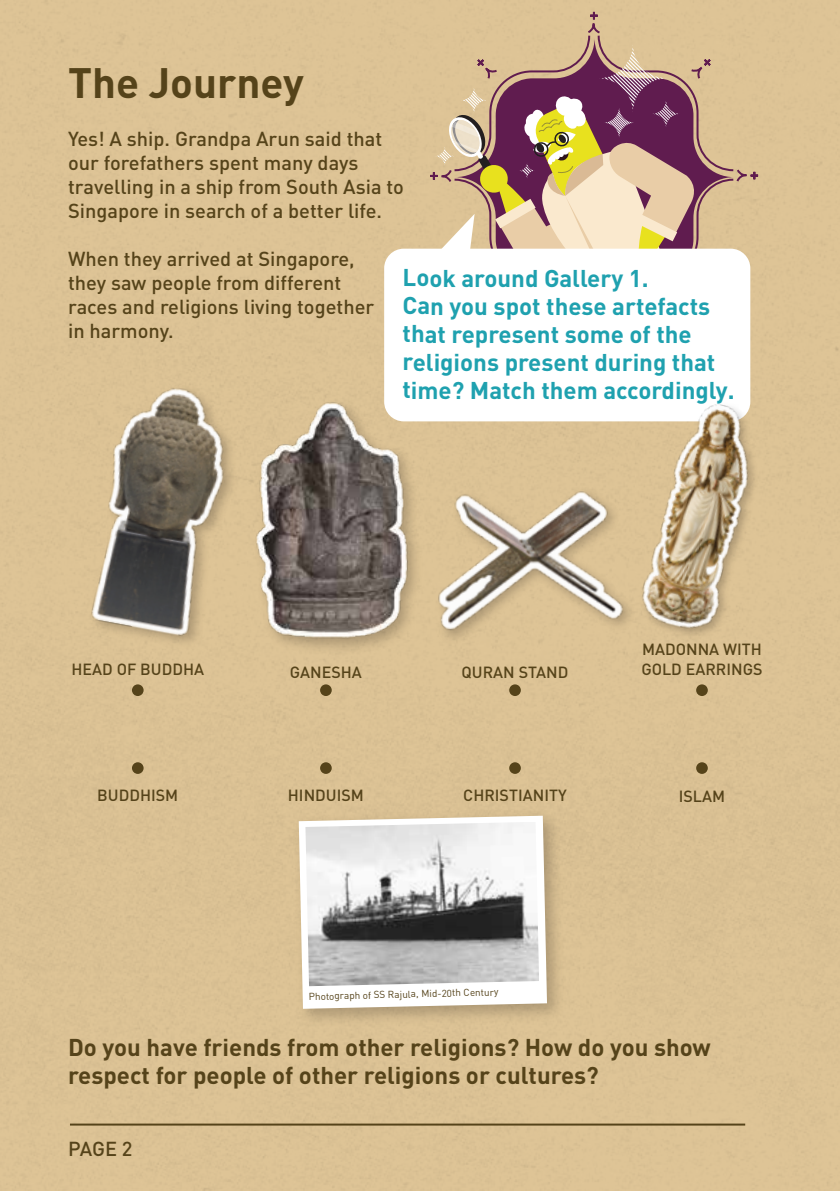
<style>
.page{position:relative;width:840px;height:1191px;background:#fff}
.page>*{position:absolute;margin:0;border:0;box-sizing:border-box;transform-origin:0 0}
.t1{font:700 42px "DIN Pro";color:#55431a}
.t2{font:700 24px/28px "DIN Pro";letter-spacing:-.005em;color:#1fa1af}
.t3{font:700 24px/28px "DIN Pro";color:#55431a}
.t4{font:500 20px/24px "DIN Pro";color:#55431a}
.t5{font:500 16px/20px "DIN Pro";color:#55431a}
.t6{font:10px "DIN Pro";color:#55431a}
</style>
<div class="page">
<div style="left:0;top:0;width:839px;height:1191px;background:#dcc295"></div>
<div style="left:509px;top:762px;width:11px;height:12px;background:#55431a;border-radius:50%"></div>
<div style="left:320px;top:762px;width:11px;height:12px;background:#55431a;border-radius:50%"></div>
<div style="left:695px;top:762px;width:12px;height:12px;background:#55431a;border-radius:50%"></div>
<div style="left:132px;top:762px;width:11px;height:12px;background:#55431a;border-radius:50%"></div>
<div style="left:132px;top:684px;width:11px;height:12px;background:#55431a;border-radius:50%"></div>
<div style="left:509px;top:684px;width:11px;height:12px;background:#55431a;border-radius:50%"></div>
<div style="left:320px;top:684px;width:11px;height:12px;background:#55431a;border-radius:50%"></div>
<div style="left:695px;top:684px;width:12px;height:12px;background:#55431a;border-radius:50%"></div>
<img style="left:287px;top:804px;width:283px;height:228px">
<svg style="left:298px;top:815px;width:248px;height:193px"></svg>
<img style="left:305px;top:822px;width:234px;height:164px">
<hr style="left:70px;top:1123px;width:674px;height:2px;background:#55431a">
<div style="left:275px;top:421px;width:151px;height:237px;background:#dcc295"></div>
<img style="left:275px;top:394px;width:140px;height:257px">
<img style="left:421px;top:484px;width:212px;height:163px">
<img style="left:47px;top:362px;width:228px;height:301px">
<div style="left:384px;top:249px;width:366px;height:172px;background:#fff;border-radius:20px"></div>
<svg style="left:427px;top:12px;width:330px;height:327px"></svg>
<img style="left:629px;top:395px;width:145px;height:244px">
<h1 class="t1" style="left:68px;top:54px;width:237px">The Journey</h1>
<p class="t4" style="left:68px;top:126px;width:337px">Yes! A ship. Grandpa Arun said that our forefathers spent many days travelling in a ship from South Asia to Singapore in search of a better life.</p>
<p class="t4" style="left:68px;top:246px;width:307px">When they arrived at Singapore, they saw people from different races and religions living together in harmony.</p>
<p class="t2" style="left:402px;top:263px;width:333px">Look around Gallery 1.<br>Can you spot these artefacts that represent some of the religions present during that time? Match them accordingly.</p>
<p class="t5" style="left:71px;top:658px;width:134px">HEAD OF BUDDHA</p>
<p class="t5" style="left:290px;top:661px;width:73px">GANESHA</p>
<p class="t5" style="left:461px;top:661px;width:108px">QURAN STAND</p>
<p class="t5" style="left:641px;top:638px;width:123px">MADONNA WITH<br>GOLD EARRINGS</p>
<p class="t5" style="left:97px;top:784px;width:82px">BUDDHISM</p>
<p class="t5" style="left:288px;top:784px;width:77px">HINDUISM</p>
<p class="t5" style="left:463px;top:784px;width:105px">CHRISTIANITY</p>
<p class="t5" style="left:678px;top:785px;width:48px">ISLAM</p>
<p class="t6" style="left:308px;top:989px;width:191px;rotate:-1deg">Photograph of SS Rajula, Mid-20th Century</p>
<p class="t3" style="left:68px;top:1032px;width:644px">Do you have friends from other religions? How do you show respect for people of other religions or cultures?</p>
<p class="t4" style="left:68px;top:1136px;width:66px">PAGE 2</p>
</div>
